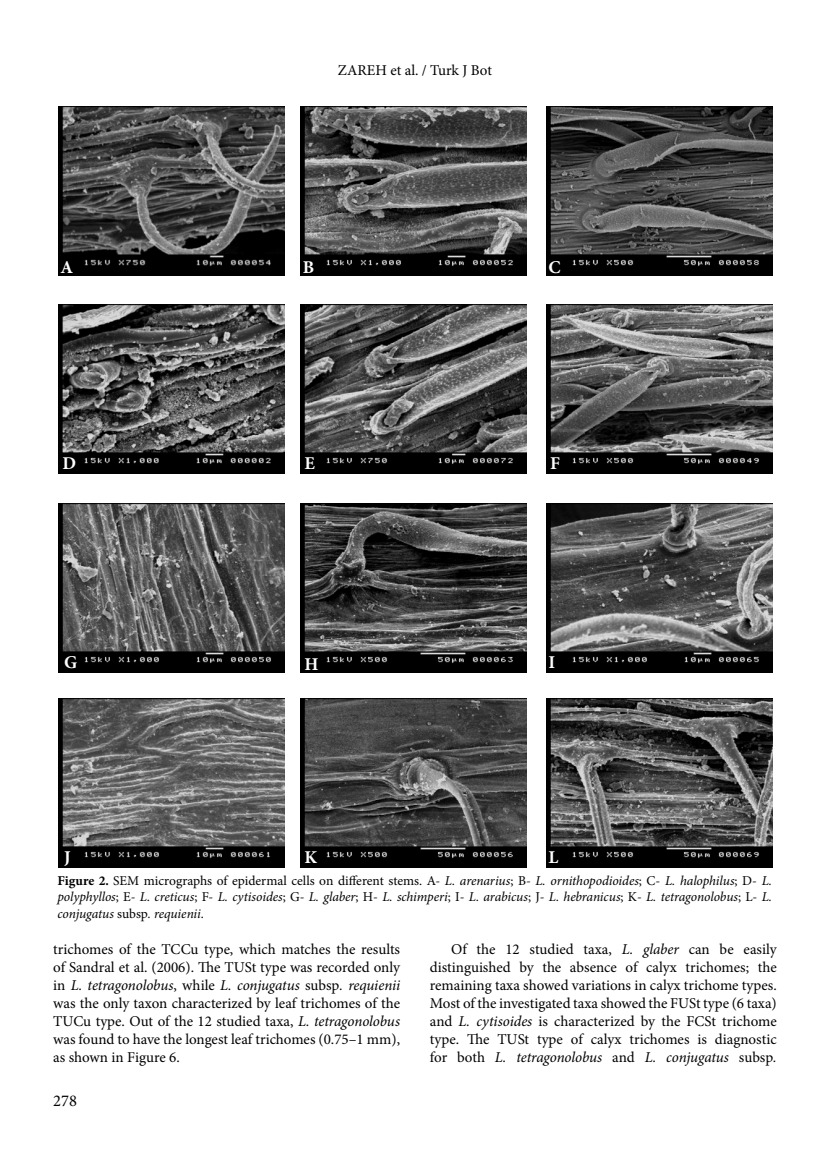
<style>
.page{position:relative;width:830px;height:1170px;background:#fff}
.page>*{position:absolute;margin:0;border:0;box-sizing:border-box;transform-origin:0 0}
.t1{font:700 18px "Minion Pro";color:#fff}
.t2{font:16.5px "Minion Pro";color:#000}
.t3{font:15px/18px "Minion Pro";color:#000;text-align:justify}
.t4{font:italic 13.5px/16.5px "Minion Pro";letter-spacing:-.01em;color:#000;text-align:justify}
.s1{font-weight:700;font-style:normal}
.s2{font-style:normal}
.s3{font-style:italic}
</style>
<div class="page">
<img style="left:58px;top:106px;width:226px;height:169px">
<img style="left:300px;top:106px;width:226px;height:169px">
<img style="left:546px;top:106px;width:225px;height:169px">
<img style="left:58px;top:304px;width:226px;height:169px">
<img style="left:300px;top:304px;width:226px;height:169px">
<img style="left:546px;top:304px;width:225px;height:169px">
<img style="left:58px;top:503px;width:226px;height:169px">
<img style="left:300px;top:503px;width:226px;height:169px">
<img style="left:546px;top:503px;width:225px;height:169px">
<img style="left:58px;top:698px;width:226px;height:169px">
<img style="left:300px;top:698px;width:226px;height:169px">
<img style="left:546px;top:698px;width:225px;height:169px">
<p class="t3" style="left:338px;top:61px;width:155px">ZAREH et al. / Turk J Bot</p>
<p class="t1" style="left:60px;top:254px;width:14px">A</p>
<p class="t1" style="left:303px;top:254px;width:13px">B</p>
<p class="t1" style="left:548px;top:254px;width:14px">C</p>
<p class="t1" style="left:62px;top:450px;width:15px">D</p>
<p class="t1" style="left:64px;top:650px;width:15px">G</p>
<p class="t1" style="left:304px;top:450px;width:12px">E</p>
<p class="t1" style="left:550px;top:450px;width:11px">F</p>
<p class="t1" style="left:304px;top:651px;width:16px">H</p>
<p class="t1" style="left:548px;top:650px;width:8px">I</p>
<p class="t1" style="left:304px;top:844px;width:14px">K</p>
<p class="t1" style="left:548px;top:844px;width:11px">L</p>
<p class="t4" style="left:57px;top:871px;width:715px"><span class="s1">Figure 2.</span> <span class="s2">SEM micrographs of epidermal cells on different stems. A-</span> L. arenarius<span class="s2">; B-</span> L. ornithopodioides<span class="s2">; C-</span> L. halophilus<span class="s2">; D-</span> L. polyphyllos<span class="s2">; E-</span> L. creticus<span class="s2">; F-</span> L. cytisoides<span class="s2">; G-</span> L. glaber<span class="s2">; H-</span> L. schimperi<span class="s2">; I-</span> L. arabicus<span class="s2">; J-</span> L. hebranicus<span class="s2">; K-</span> L. tetragonolobus<span class="s2">; L-</span> L. conjugatus <span class="s2">subsp</span>. requienii<span class="s2">.</span></p>
<p class="t1" style="left:64px;top:844px;width:8px">J</p>
<p class="t3" style="left:53px;top:939px;width:348px">trichomes of the TCCu type, which matches the results of Sandral et al. (2006). The TUSt type was recorded only in <span class="s3">L. tetragonolobus</span>, while <span class="s3">L. conjugatus</span> subsp<span class="s3">. requienii </span>was the only taxon characterized by leaf trichomes of the TUCu type. Out of the 12 studied taxa, <span class="s3">L. tetragonolobus </span>was found to have the longest leaf trichomes (0.75–1 mm), as shown in Figure 6.</p>
<p class="t3" style="left:429px;top:939px;width:348px;text-indent:21px">Of the 12 studied taxa, <span class="s3">L. glaber</span> can be easily distinguished by the absence of calyx trichomes; the remaining taxa showed variations in calyx trichome types.<br>Most of the investigated taxa showed the FUSt type (6 taxa) and <span class="s3">L. cytisoides</span> is characterized by the FCSt trichome type. The TUSt type of calyx trichomes is diagnostic for both <span class="s3">L. tetragonolobus</span> and <span class="s3">L. conjugatus</span> subsp<span class="s3">.</span></p>
<p class="t2" style="left:53px;top:1089px;width:25px">278</p>
</div>
